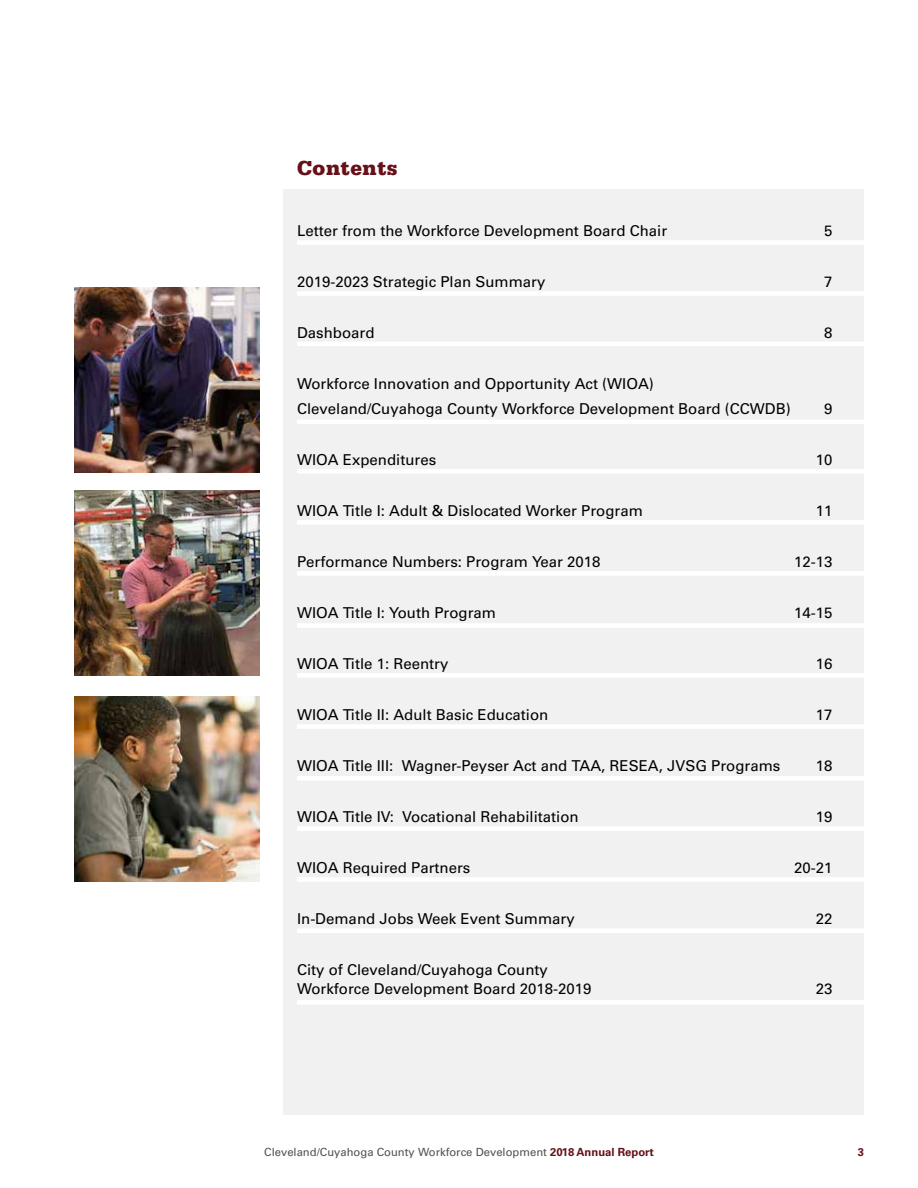
<style>
.page{position:relative;width:918px;height:1188px;background:#fff}
.page>*{position:absolute;margin:0;border:0;box-sizing:border-box;transform-origin:0 0}
.t1{font:700 21px "Serifa";letter-spacing:.03em;color:#661019}
.t2{font:15px/25.5px "Univers";color:#000}
.t3{font:11.25px "Univers";color:#525051}
.t4{font:700 11.25px "Univers";color:#661019}
.s1{font-weight:700;color:#661019}
</style>
<div class="page">
<div style="left:284px;top:189px;width:580px;height:926px;background:#f1f1f1"></div>
<img style="left:74px;top:696px;width:185px;height:185px">
<img style="left:74px;top:288px;width:185px;height:185px">
<img style="left:74px;top:490px;width:185px;height:185px">
<div style="left:297px;top:240px;width:621px;height:5px;background:#fff"></div>
<div style="left:297px;top:291px;width:621px;height:5px;background:#fff"></div>
<hr style="left:297px;top:342px;width:621px;height:4px;background:#fff">
<hr style="left:297px;top:420px;width:621px;height:4px;background:#fff">
<div style="left:297px;top:469px;width:621px;height:5px;background:#fff"></div>
<div style="left:297px;top:520px;width:621px;height:5px;background:#fff"></div>
<div style="left:297px;top:571px;width:621px;height:5px;background:#fff"></div>
<div style="left:297px;top:623px;width:621px;height:5px;background:#fff"></div>
<div style="left:297px;top:673px;width:621px;height:5px;background:#fff"></div>
<div style="left:297px;top:724px;width:621px;height:5px;background:#fff"></div>
<div style="left:297px;top:776px;width:621px;height:5px;background:#fff"></div>
<div style="left:297px;top:826px;width:621px;height:5px;background:#fff"></div>
<div style="left:297px;top:877px;width:621px;height:5px;background:#fff"></div>
<hr style="left:297px;top:929px;width:621px;height:4px;background:#fff">
<div style="left:297px;top:1000px;width:621px;height:5px;background:#fff"></div>
<h1 class="t1" style="left:297px;top:156px;width:102px">Contents</h1>
<p class="t2" style="left:297px;top:218px;width:372px">Letter from the Workforce Development Board Chair</p>
<p class="t2" style="left:824px;top:218px;width:10px">5</p>
<p class="t2" style="left:297px;top:269px;width:250px">2019-2023 Strategic Plan Summary</p>
<p class="t2" style="left:824px;top:269px;width:10px">7</p>
<p class="t2" style="left:297px;top:320px;width:79px">Dashboard</p>
<p class="t2" style="left:824px;top:320px;width:10px">8</p>
<p class="t2" style="left:297px;top:371px;width:495px">Workforce Innovation and Opportunity Act (WIOA)<br>Cleveland/Cuyahoga County Workforce Development Board (CCWDB)</p>
<p class="t2" style="left:824px;top:396px;width:10px">9</p>
<p class="t2" style="left:297px;top:447px;width:141px">WIOA Expenditures</p>
<p class="t2" style="left:816px;top:447px;width:18px">10</p>
<p class="t2" style="left:297px;top:498px;width:347px">WIOA Title I: Adult &amp; Dislocated Worker Program</p>
<p class="t2" style="left:816px;top:498px;width:18px">11</p>
<p class="t2" style="left:297px;top:549px;width:305px">Performance Numbers: Program Year 2018</p>
<p class="t2" style="left:794px;top:549px;width:40px">12-13</p>
<p class="t2" style="left:297px;top:600px;width:201px">WIOA Title I: Youth Program</p>
<p class="t2" style="left:794px;top:600px;width:40px">14-15</p>
<p class="t2" style="left:297px;top:651px;width:153px">WIOA Title 1: Reentry</p>
<p class="t2" style="left:816px;top:651px;width:18px">16</p>
<p class="t2" style="left:297px;top:702px;width:253px">WIOA Title II: Adult Basic Education</p>
<p class="t2" style="left:816px;top:702px;width:18px">17</p>
<p class="t2" style="left:297px;top:753px;width:485px">WIOA Title III: Wagner-Peyser Act and TAA, RESEA, JVSG Programs</p>
<p class="t2" style="left:816px;top:753px;width:18px">18</p>
<p class="t2" style="left:297px;top:804px;width:283px">WIOA Title IV: Vocational Rehabilitation</p>
<p class="t2" style="left:816px;top:804px;width:18px">19</p>
<p class="t2" style="left:297px;top:855px;width:175px">WIOA Required Partners</p>
<p class="t2" style="left:794px;top:855px;width:40px">20-21</p>
<p class="t2" style="left:297px;top:906px;width:279px">In-Demand Jobs Week Event Summary</p>
<p class="t2" style="left:816px;top:906px;width:18px">22</p>
<p class="t2" style="left:297px;top:961px;width:296px;line-height:18.8px">City of Cleveland/Cuyahoga County<br>Workforce Development Board 2018-2019</p>
<p class="t2" style="left:816px;top:976px;width:18px">23</p>
<p class="t3" style="left:264px;top:1145px;width:391px">Cleveland/Cuyahoga County Workforce Development <span class="s1">2018 Annual Report</span></p>
<p class="t4" style="left:858px;top:1145px;width:8px">3</p>
</div>
